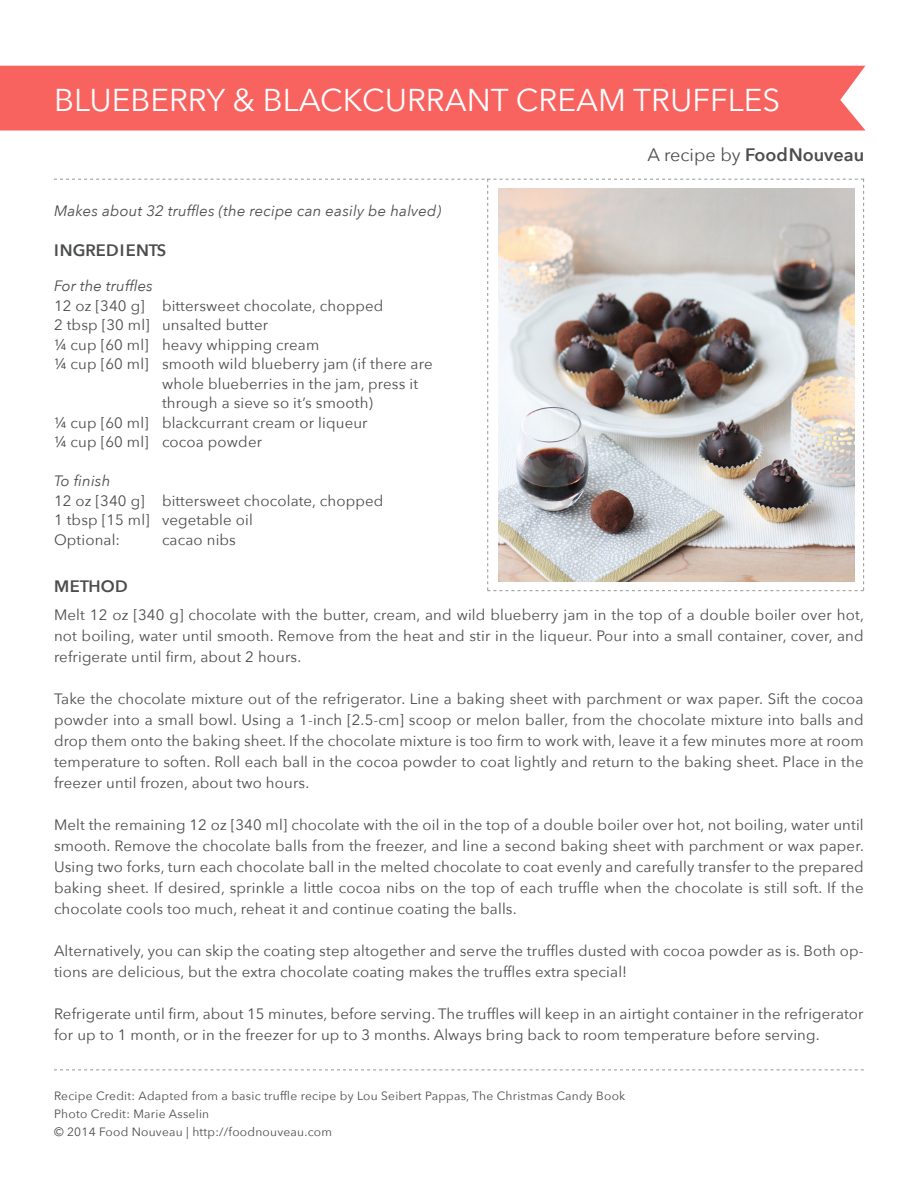
<style>
.page{position:relative;width:918px;height:1188px;background:#fff}
.page>*{position:absolute;margin:0;border:0;box-sizing:border-box;transform-origin:0 0}
.t1{font:31.5px "Avenir Next";color:#fff}
.t2{font:600 18px "Avenir Next";color:#4b4c4d}
.t3{font:600 16.5px "Avenir Next";color:#4b4c4d}
.t4{font:15px/21px "Avenir Next";letter-spacing:.01em;color:#4b4c4d;text-align:justify}
.t5{font:italic 15px "Avenir Next";letter-spacing:.01em;color:#4b4c4d}
.t6{font:12px "Avenir Next";letter-spacing:.02em;color:#4b4c4d}
.s1{font-weight:400}
</style>
<div class="page">
<svg style="left:54px;top:179px;width:810px;height:412px"></svg>
<svg style="left:54px;top:1070px;width:810px;height:1px"></svg>
<img style="left:498px;top:189px;width:357px;height:392px">
<div style="left:0;top:66px;width:866px;height:65px;background:#f8635f"></div>
<p class="t1" style="left:54px;top:73px;width:728px">BLUEBERRY &amp; BLACKCURRANT CREAM TRUFFLES</p>
<p class="t2" style="left:647px;top:140px;width:218px"><span class="s1">A recipe by</span> Food Nouveau</p>
<p class="t5" style="left:54px;top:198px;width:389px">Makes about 32 truffles (the recipe can easily be halved)</p>
<p class="t3" style="left:54px;top:236px;width:114px">INGREDIENTS</p>
<p class="t5" style="left:54px;top:273px;width:100px">For the truffles</p>
<p class="t4" style="left:54px;top:294px;width:331px">12 oz [340 g] bittersweet chocolate, chopped</p>
<p class="t4" style="left:54px;top:314px;width:216px">2 tbsp [30 ml] unsalted butter</p>
<p class="t4" style="left:54px;top:333px;width:267px">¼ cup [60 ml] heavy whipping cream</p>
<p class="t4" style="left:162px;top:354px;width:272px;line-height:19.5px;text-align:left;text-indent:-108px">¼ cup [60 ml] smooth wild blueberry jam (if there are whole blueberries in the jam, press it through a sieve so it’s smooth)</p>
<p class="t4" style="left:54px;top:411px;width:315px">¼ cup [60 ml] blackcurrant cream or liqueur</p>
<p class="t4" style="left:54px;top:431px;width:210px">¼ cup [60 ml] cocoa powder</p>
<p class="t5" style="left:54px;top:468px;width:58px">To finish</p>
<p class="t4" style="left:54px;top:489px;width:331px">12 oz [340 g] bittersweet chocolate, chopped</p>
<p class="t4" style="left:54px;top:509px;width:200px">1 tbsp [15 ml] vegetable oil</p>
<p class="t4" style="left:54px;top:528px;width:68px">Optional:</p>
<p class="t4" style="left:162px;top:528px;width:75px">cacao nibs</p>
<p class="t3" style="left:54px;top:572px;width:75px">METHOD</p>
<p class="t4" style="left:54px;top:604px;width:811px">Melt 12 oz [340 g] chocolate with the butter, cream, and wild blueberry jam in the top of a double boiler over hot, not boiling, water until smooth. Remove from the heat and stir in the liqueur. Pour into a small container, cover, and refrigerate until firm, about 2 hours.</p>
<p class="t4" style="left:54px;top:688px;width:811px">Take the chocolate mixture out of the refrigerator. Line a baking sheet with parchment or wax paper. Sift the cocoa powder into a small bowl. Using a 1-inch [2.5-cm] scoop or melon baller, from the chocolate mixture into balls and drop them onto the baking sheet. If the chocolate mixture is too firm to work with, leave it a few minutes more at room temperature to soften. Roll each ball in the cocoa powder to coat lightly and return to the baking sheet. Place in the freezer until frozen, about two hours.</p>
<p class="t4" style="left:54px;top:814px;width:812px">Melt the remaining 12 oz [340 ml] chocolate with the oil in the top of a double boiler over hot, not boiling, water until smooth. Remove the chocolate balls from the freezer, and line a second baking sheet with parchment or wax paper.<br>Using two forks, turn each chocolate ball in the melted chocolate to coat evenly and carefully transfer to the prepared baking sheet. If desired, sprinkle a little cocoa nibs on the top of each truffle when the chocolate is still soft. If the chocolate cools too much, reheat it and continue coating the balls.</p>
<p class="t4" style="left:54px;top:940px;width:811px">Alternatively, you can skip the coating step altogether and serve the truffles dusted with cocoa powder as is. Both op&shy;tions are delicious, but the extra chocolate coating makes the truffles extra special!</p>
<p class="t4" style="left:54px;top:1003px;width:811px">Refrigerate until firm, about 15 minutes, before serving. The truffles will keep in an airtight container in the refrigerator for up to 1 month, or in the freezer for up to 3 months. Always bring back to room temperature before serving.</p>
<p class="t6" style="left:54px;top:1086px;width:573px">Recipe Credit: Adapted from a basic truffle recipe by Lou Seibert Pappas, The Christmas Candy Book</p>
<p class="t6" style="left:54px;top:1104px;width:157px">Photo Credit: Marie Asselin</p>
<p class="t6" style="left:54px;top:1122px;width:280px">© 2014 Food Nouveau | http://foodnouveau.com</p>
</div>
